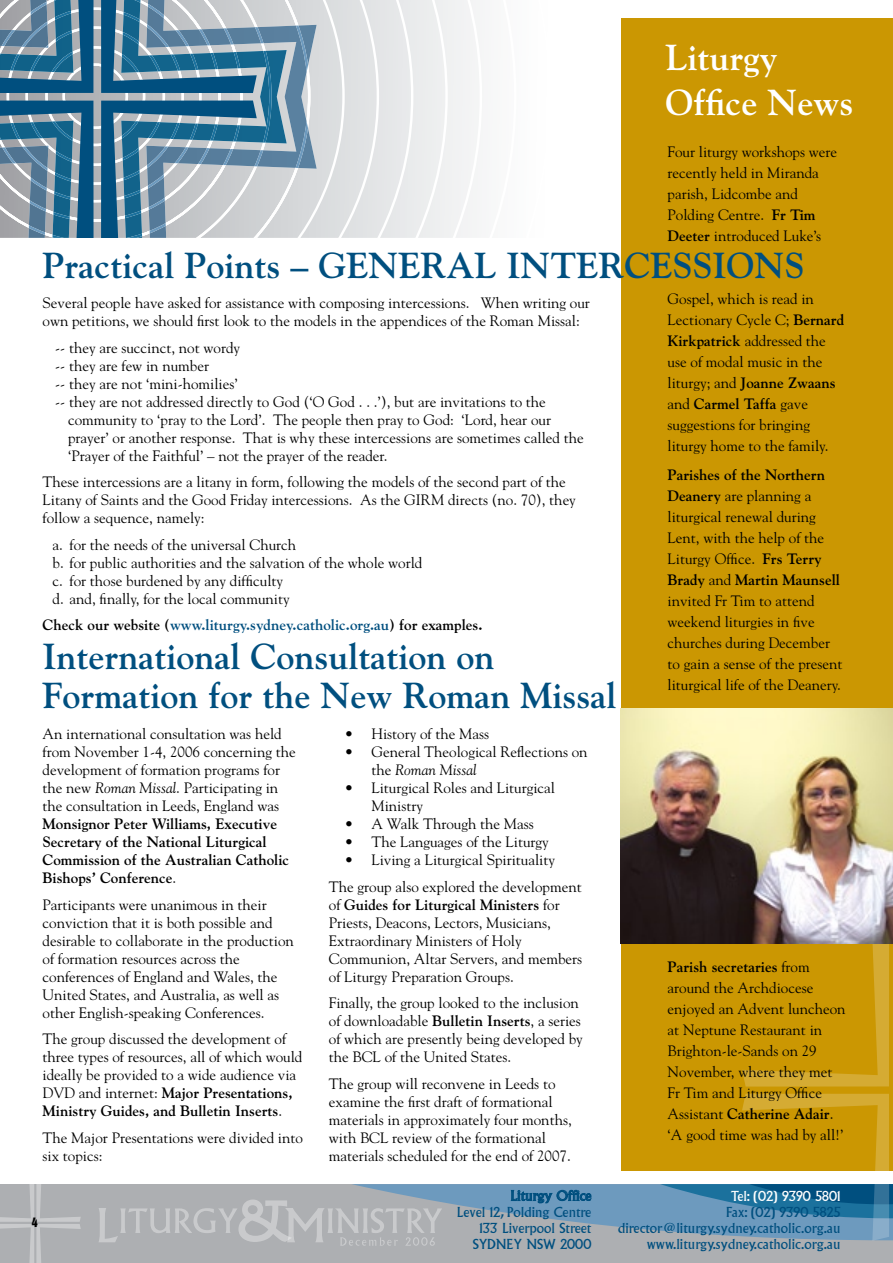
<style>
.page{position:relative;width:893px;height:1263px;background:#fff}
.page>*{position:absolute;margin:0;border:0;box-sizing:border-box;transform-origin:0 0}
.t1{font:700 36px/39px "Goudy";color:#004f7f}
.t2{font:700 36px/45px "Goudy";color:#fff}
.t3{font:15px/18px "Goudy";color:#000}
.t4{font:700 15px/18px "Goudy";color:#000}
.t5{font:700 15px "Goudy";color:#004f7f}
.t6{font:13.5px/16.2px "Albertus";color:#004f7f;text-align:right}
.t7{font:13.5px "Albertus";color:#fff}
.s1{font-weight:700}
.s2{color:#000}
.s3{font-style:italic}
.s4{font-weight:400}
</style>
<div class="page">
<div style="left:0;top:1184px;width:893px;height:79px;background:#adafb2"></div>
<div style="left:448px;top:0;width:32px;height:238px;background:#f2f3f4"></div>
<svg style="left:413px;top:0;width:35px;height:238px;fill:#eceeee"></svg>
<svg style="left:379px;top:0;width:34px;height:238px;background:#e7e9ea"></svg>
<svg style="left:345px;top:0;width:34px;height:238px;background:#e2e4e5"></svg>
<svg style="left:310px;top:0;width:35px;height:238px;background:#dddfe1"></svg>
<img style="left:308px;top:24px;width:9px;height:145px">
<svg style="left:257px;top:0;width:51px;height:238px;background:#95aebe"></svg>
<svg style="left:0;top:0;width:257px;height:238px;background:#698fa6"></svg>
<svg style="left:99px;top:1184px;width:643px;height:62px"></svg>
<div style="left:621px;top:18px;width:272px;height:1152px;background:#cb9702"></div>
<svg style="left:742px;top:943px;width:151px;height:298px"></svg>
<img style="left:621px;top:709px;width:272px;height:234px">
<svg style="left:0;top:1184px;width:81px;height:79px"></svg>
<h1 class="t2" style="left:665px;top:35px;width:189px">Liturgy<br>Office News</h1>
<p class="t3" style="left:668px;top:141px;width:171px;line-height:21px">Four liturgy workshops were recently held in Miranda parish, Lidcombe and<br>Polding Centre. <span class="s1">Fr Tim<br>Deeter</span> introduced Luke’s</p>
<h1 class="t1" style="left:43px;top:246px;width:763px">Practical Points – GENERAL INTERCESSIONS</h1>
<p class="t3" style="left:43px;top:294px;width:549px">Several people have asked for assistance with composing intercessions. When writing our own petitions, we should first look to the models in the appendices of the Roman Missal:</p>
<p class="t3" style="left:55px;top:338px;width:186px">-- they are succinct, not wordy</p>
<p class="t3" style="left:55px;top:356px;width:155px">-- they are few in number</p>
<p class="t3" style="left:55px;top:374px;width:184px">-- they are not ‘mini-homilies’</p>
<p class="t3" style="left:55px;top:392px;width:492px">-- they are not addressed directly to God (‘O God . . .’), but are invitations to the</p>
<p class="t3" style="left:68px;top:410px;width:484px">community to ‘pray to the Lord’. The people then pray to God: ‘Lord, hear our</p>
<p class="t3" style="left:68px;top:428px;width:517px">prayer’ or another response. That is why these intercessions are sometimes called the</p>
<p class="t3" style="left:68px;top:446px;width:321px">‘Prayer of the Faithful’ – not the prayer of the reader.</p>
<p class="t3" style="left:43px;top:473px;width:535px">These intercessions are a litany in form, following the models of the second part of the<br>Litany of Saints and the Good Friday intercessions. As the GIRM directs (no. 70), they follow a sequence, namely:</p>
<p class="t3" style="left:53px;top:535px;width:371px">a. for the needs of the universal Church<br>b. for public authorities and the salvation of the whole world c. for those burdened by any difficulty<br>d. and, finally, for the local community</p>
<p class="t5" style="left:43px;top:616px;width:441px"><span class="s2">Check our website (</span>www.liturgy.sydney.catholic.org.au<span class="s2">) for examples.</span></p>
<h1 class="t1" style="left:43px;top:637px;width:576px">International Consultation on<br>Formation for the New Roman Missal</h1>
<p class="t3" style="left:43px;top:725px;width:255px">An international consultation was held from November 1-4, 2006 concerning the development of formation programs for the new <span class="s3">Roman Missal</span>. Participating in the consultation in Leeds, England was</p>
<p class="t4" style="left:43px;top:815px;width:248px">Monsignor Peter Williams, Executive Secretary of the National Liturgical Commission of the Australian Catholic Bishops’ Conference<span class="s4">.</span></p>
<p class="t3" style="left:43px;top:895px;width:253px">Participants were unanimous in their conviction that it is both possible and desirable to collaborate in the production of formation resources across the conferences of England and Wales, the United States, and Australia, as well as other English-speaking Conferences.</p>
<p class="t3" style="left:43px;top:1030px;width:261px">The group discussed the development of three types of resources, all of which would ideally be provided to a wide audience via DVD and internet: <span class="s1">Major Presentations, Ministry Guides, and Bulletin Inserts</span>.</p>
<p class="t3" style="left:43px;top:1128px;width:262px">The Major Presentations were divided into six topics:</p>
<p class="t3" style="left:371px;top:725px;width:218px">History of the Mass<br>General Theological Reflections on the <span class="s3">Roman Missal<br></span>Liturgical Roles and Liturgical<br>Ministry<br>A Walk Through the Mass<br>The Languages of the Liturgy<br>Living a Liturgical Spirituality</p>
<p class="t3" style="left:329px;top:877px;width:255px">The group also explored the development of <span class="s1">Guides for Liturgical Ministers</span> for Priests, Deacons, Lectors, Musicians, Extraordinary Ministers of Holy Communion, Altar Servers, and members of Liturgy Preparation Groups.</p>
<p class="t3" style="left:329px;top:994px;width:256px">Finally, the group looked to the inclusion of downloadable <span class="s1">Bulletin Inserts</span>, a series of which are presently being developed by the BCL of the United States.</p>
<p class="t3" style="left:329px;top:1074px;width:244px">The group will reconvene in Leeds to examine the first draft of formational materials in approximately four months, with BCL review of the formational materials scheduled for the end of 2007.</p>
<p class="t3" style="left:344px;top:725px;width:11px">• •</p>
<p class="t3" style="left:344px;top:779px;width:11px">•</p>
<p class="t3" style="left:344px;top:815px;width:11px;text-align:justify">• • •</p>
<p class="t3" style="left:668px;top:288px;width:178px;line-height:21px">Gospel, which is read in<br>Lectionary Cycle C; <span class="s1">Bernard<br>Kirkpatrick</span> addressed the use of modal music in the liturgy; and <span class="s1">Joanne Zwaans </span>and <span class="s1">Carmel Taffa</span> gave suggestions for bringing liturgy home to the family.</p>
<p class="t3" style="left:668px;top:464px;width:176px;line-height:21px"><span class="s1">Parishes of the Northern<br>Deanery</span> are planning a liturgical renewal during<br>Lent, with the help of the<br>Liturgy Office. <span class="s1">Frs Terry<br>Brady</span> and <span class="s1">Martin Maunsell </span>invited Fr Tim to attend weekend liturgies in five churches during December to gain a sense of the present liturgical life of the Deanery.</p>
<p class="t3" style="left:668px;top:956px;width:179px;line-height:21px"><span class="s1">Parish secretaries</span> from around the Archdiocese enjoyed an Advent luncheon at Neptune Restaurant in<br>Brighton-le-Sands on 29<br>November, where they met<br>Fr Tim and Liturgy Office<br>Assistant <span class="s1">Catherine Adair</span>. ‘A good time was had by all!’</p>
<p class="t6" style="left:457px;top:1188px;width:136px">Liturgy Office<br>Level 12, Polding Centre<br>133 Liverpool Street<br>SYDNEY NSW 2000</p>
<p class="t7" style="left:731px;top:1188px;width:111px">Tel: (02) 9390 5801</p>
<p class="t6" style="left:618px;top:1204px;width:224px">Fax: (02) 9390 5825 director@liturgy.sydney.catholic.org.au www.liturgy.sydney.catholic.org.au</p>
</div>
